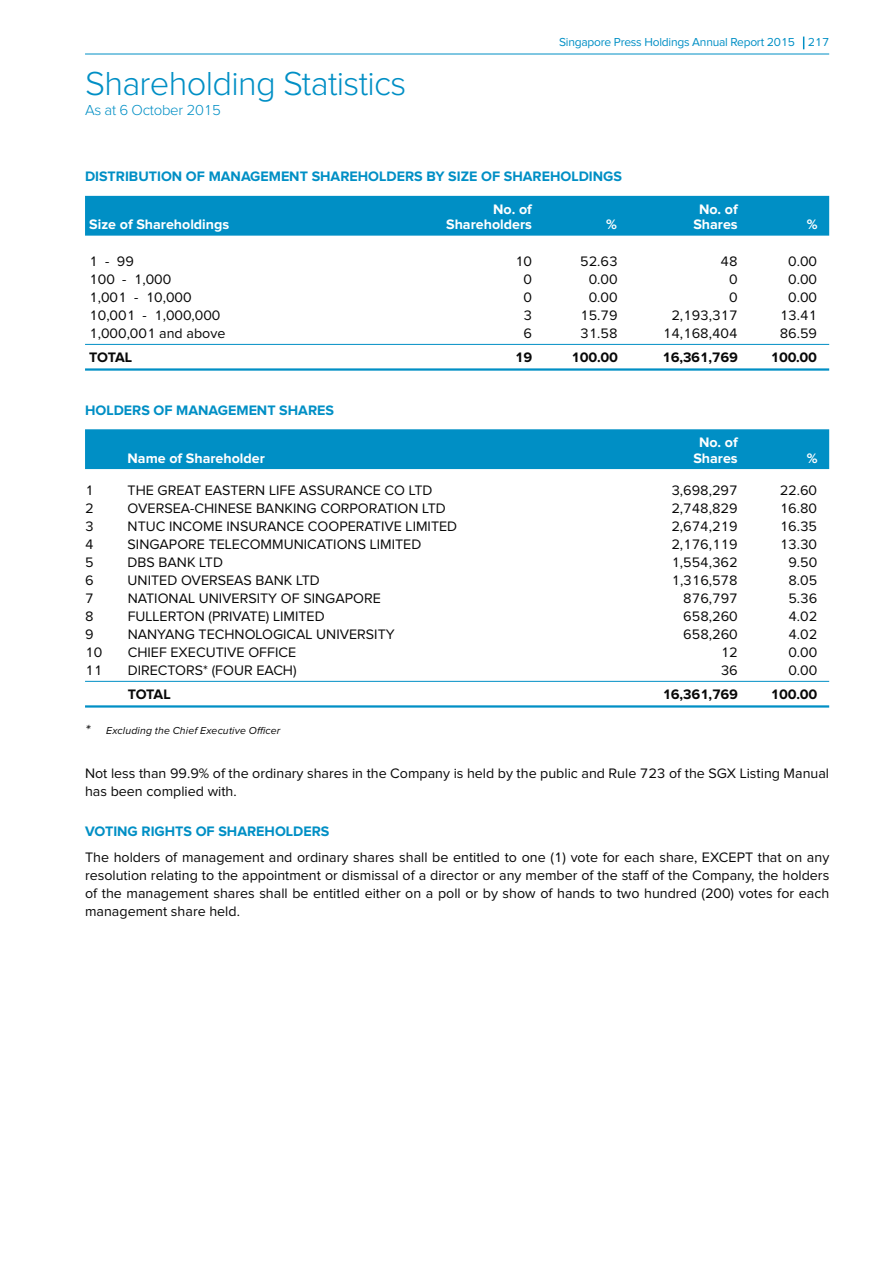
<style>
.page{position:relative;width:893px;height:1263px;background:#fff}
.page>*{position:absolute;margin:0;border:0;box-sizing:border-box;transform-origin:0 0}
.t1{font:300 34.5px "Proxima Nova";letter-spacing:-.02em;color:#008fc5}
.t2{font:300 15px "Proxima Nova";letter-spacing:-.02em;color:#008fc5}
.t3{font:14.25px/18px "Proxima Nova";color:#080808}
.t4{font:700 14.25px "Proxima Nova";color:#008fc5}
.t5{font:700 14.25px/15.8px "Proxima Nova";color:#fff;text-align:center}
.t6{font:700 14.25px "Proxima Nova";letter-spacing:-.02em;color:#080808}
.t7{font:12px "Proxima Nova";letter-spacing:-.02em;color:#008fc5}
.t8{font:italic 10.5px "Proxima Nova";letter-spacing:.015em;color:#080808}
.s1{font-size:15px}
.s2{font-weight:700;color:#008fc5}
</style>
<div class="page">
<hr style="left:85px;top:54px;width:744px;height:1px;background:#008fc5">
<svg style="left:803px;top:37px;width:1px;height:12px"></svg>
<hr style="left:85px;top:344px;width:744px;height:1px;background:#008fc5">
<hr style="left:85px;top:368px;width:744px;height:3px;background:#008fc5">
<hr style="left:85px;top:681px;width:744px;height:1px;background:#008fc5">
<hr style="left:85px;top:705px;width:744px;height:3px;background:#008fc5">
<div style="left:85px;top:196px;width:744px;height:40px;background:#008fc5"></div>
<div style="left:85px;top:429px;width:744px;height:40px;background:#008fc5"></div>
<p class="t1" style="left:85px;top:68px;width:323px">Shareholding Statistics</p>
<p class="t2" style="left:85px;top:103px;width:137px">As at 6 October 2015</p>
<p class="t7" style="left:559px;top:36px;width:271px">Singapore Press Holdings Annual Report 2015 217</p>
<p class="t4" style="left:85px;top:170px;width:538px">DISTRIBUTION OF MANAGEMENT SHAREHOLDERS BY SIZE OF SHAREHOLDINGS</p>
<p class="t5" style="left:89px;top:217px;width:142px">Size of Shareholdings</p>
<p class="t5" style="left:446px;top:201px;width:87px;text-align:right">No. of<br>Shareholders</p>
<p class="t5" style="left:606px;top:217px;width:12px">%</p>
<p class="t5" style="left:693px;top:201px;width:46px">No. of<br>Shares</p>
<p class="t5" style="left:807px;top:217px;width:12px">%</p>
<p class="t3" style="left:89px;top:252px;width:46px">1 - 99</p>
<p class="t3" style="left:515px;top:252px;width:19px">10</p>
<p class="t3" style="left:580px;top:252px;width:39px">52.63</p>
<p class="t3" style="left:721px;top:252px;width:19px">48</p>
<p class="t3" style="left:788px;top:252px;width:30px">0.00</p>
<p class="t3" style="left:89px;top:270px;width:83px">100 - 1,000</p>
<p class="t3" style="left:524px;top:270px;width:10px">0</p>
<p class="t3" style="left:589px;top:270px;width:30px">0.00</p>
<p class="t3" style="left:729px;top:270px;width:10px">0</p>
<p class="t3" style="left:788px;top:270px;width:30px">0.00</p>
<p class="t3" style="left:89px;top:288px;width:104px">1,001 - 10,000</p>
<p class="t3" style="left:524px;top:288px;width:10px">0</p>
<p class="t3" style="left:589px;top:288px;width:30px">0.00</p>
<p class="t3" style="left:729px;top:288px;width:10px">0</p>
<p class="t3" style="left:788px;top:288px;width:30px">0.00</p>
<p class="t3" style="left:89px;top:306px;width:133px">10,001 - 1,000,000</p>
<p class="t3" style="left:524px;top:306px;width:10px">3</p>
<p class="t3" style="left:580px;top:306px;width:39px">15.79</p>
<p class="t3" style="left:671px;top:306px;width:68px">2,193,317</p>
<p class="t3" style="left:780px;top:306px;width:39px">13.41</p>
<p class="t3" style="left:89px;top:324px;width:138px">1,000,001 and above</p>
<p class="t3" style="left:524px;top:324px;width:10px">6</p>
<p class="t3" style="left:580px;top:324px;width:39px">31.58</p>
<p class="t3" style="left:663px;top:324px;width:76px">14,168,404</p>
<p class="t3" style="left:780px;top:324px;width:39px">86.59</p>
<p class="t6" style="left:89px;top:351px;width:18px">Total</p>
<p class="t6" style="left:515px;top:351px;width:19px">19</p>
<p class="t6" style="left:571px;top:351px;width:48px">100.00</p>
<p class="t6" style="left:662px;top:351px;width:77px">16,361,769</p>
<p class="t6" style="left:770px;top:351px;width:48px">100.00</p>
<p class="t4" style="left:85px;top:403px;width:250px">HOLDERS OF MANAGEMENT SHARES</p>
<p class="t5" style="left:128px;top:451px;width:139px">Name of Shareholder</p>
<p class="t5" style="left:693px;top:435px;width:46px">No. of<br>Shares</p>
<p class="t5" style="left:807px;top:451px;width:12px">%</p>
<p class="t3" style="left:85px;top:481px;width:10px">1</p>
<p class="t3" style="left:128px;top:481px;width:306px">THE GREAT EASTERN LIFE ASSURANCE CO LTD</p>
<p class="t3" style="left:671px;top:481px;width:68px">3,698,297</p>
<p class="t3" style="left:780px;top:481px;width:39px">22.60</p>
<p class="t3" style="left:85px;top:499px;width:10px">2</p>
<p class="t3" style="left:128px;top:499px;width:320px">OVERSEA-CHINESE BANKING CORPORATION LTD</p>
<p class="t3" style="left:671px;top:499px;width:68px">2,748,829</p>
<p class="t3" style="left:780px;top:499px;width:39px">16.80</p>
<p class="t3" style="left:85px;top:517px;width:10px">3</p>
<p class="t3" style="left:128px;top:517px;width:331px">NTUC INCOME INSURANCE COOPERATIVE LIMITED</p>
<p class="t3" style="left:671px;top:517px;width:68px">2,674,219</p>
<p class="t3" style="left:780px;top:517px;width:39px">16.35</p>
<p class="t3" style="left:85px;top:535px;width:10px">4</p>
<p class="t3" style="left:128px;top:535px;width:295px">SINGAPORE TELECOMMUNICATIONS LIMITED</p>
<p class="t3" style="left:671px;top:535px;width:68px">2,176,119</p>
<p class="t3" style="left:780px;top:535px;width:39px">13.30</p>
<p class="t3" style="left:85px;top:553px;width:10px">5</p>
<p class="t3" style="left:128px;top:553px;width:97px">DBS BANK LTD</p>
<p class="t3" style="left:671px;top:553px;width:68px">1,554,362</p>
<p class="t3" style="left:788px;top:553px;width:30px">9.50</p>
<p class="t3" style="left:85px;top:571px;width:10px">6</p>
<p class="t3" style="left:128px;top:571px;width:194px">UNITED OVERSEAS BANK LTD</p>
<p class="t3" style="left:671px;top:571px;width:68px">1,316,578</p>
<p class="t3" style="left:788px;top:571px;width:30px">8.05</p>
<p class="t3" style="left:85px;top:589px;width:10px">7</p>
<p class="t3" style="left:128px;top:589px;width:255px">NATIONAL UNIVERSITY OF SINGAPORE</p>
<p class="t3" style="left:683px;top:589px;width:56px">876,797</p>
<p class="t3" style="left:788px;top:589px;width:30px">5.36</p>
<p class="t3" style="left:85px;top:607px;width:10px">8</p>
<p class="t3" style="left:128px;top:607px;width:198px">FULLERTON (PRIVATE) LIMITED</p>
<p class="t3" style="left:683px;top:607px;width:56px">658,260</p>
<p class="t3" style="left:788px;top:607px;width:30px">4.02</p>
<p class="t3" style="left:85px;top:625px;width:10px">9</p>
<p class="t3" style="left:128px;top:625px;width:269px">NANYANG TECHNOLOGICAL UNIVERSITY</p>
<p class="t3" style="left:683px;top:625px;width:56px">658,260</p>
<p class="t3" style="left:788px;top:625px;width:30px">4.02</p>
<p class="t3" style="left:85px;top:643px;width:19px">10</p>
<p class="t3" style="left:128px;top:643px;width:170px">CHIEF EXECUTIVE OFFICE</p>
<p class="t3" style="left:721px;top:643px;width:19px">12</p>
<p class="t3" style="left:788px;top:643px;width:30px">0.00</p>
<p class="t3" style="left:85px;top:661px;width:19px">11</p>
<p class="t3" style="left:128px;top:661px;width:170px">DIRECTORS* (FOUR EACH)</p>
<p class="t3" style="left:721px;top:661px;width:19px">36</p>
<p class="t3" style="left:788px;top:661px;width:30px">0.00</p>
<p class="t6" style="left:128px;top:688px;width:18px">Total</p>
<p class="t6" style="left:662px;top:688px;width:77px">16,361,769</p>
<p class="t6" style="left:771px;top:688px;width:48px">100.00</p>
<p class="t8" style="left:85px;top:725px;width:197px"><span class="s1">*</span> Excluding the Chief Executive Officer</p>
<p class="t3" style="left:85px;top:765px;width:746px">Not less than 99.9% of the ordinary shares in the Company is held by the public and Rule 723 of the SGX Listing Manual has been complied with.</p>
<p class="t3" style="left:85px;top:818px;width:746px;line-height:26.5px"><span class="s2">VOTING RIGHTS OF SHAREHOLDERS<br></span>The holders of management and ordinary shares shall be entitled to one (1) vote for each share, EXCEPT that on any</p>
<p class="t3" style="left:85px;top:867px;width:746px;text-align:justify">resolution relating to the appointment or dismissal of a director or any member of the staff of the Company, the holders of the management shares shall be entitled either on a poll or by show of hands to two hundred (200) votes for each management share held.</p>
</div>
